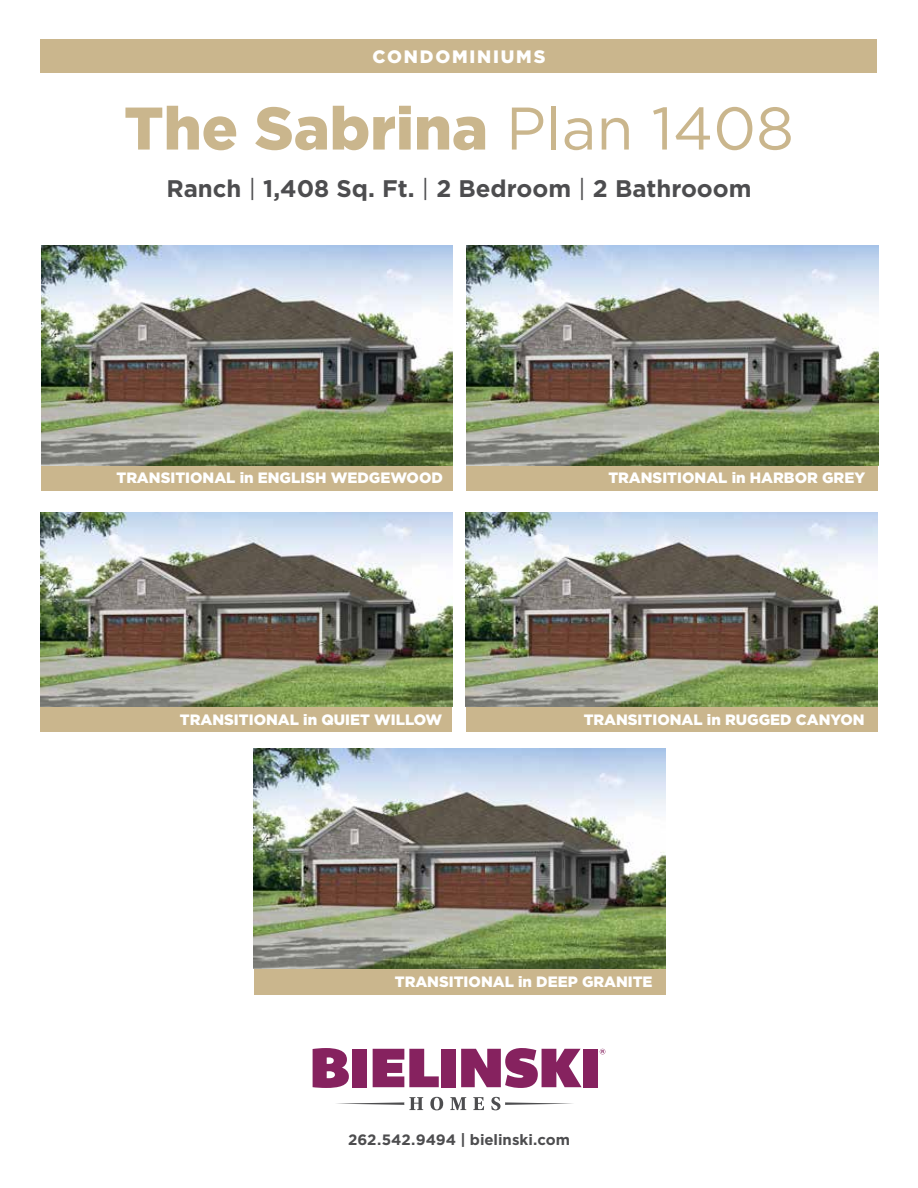
<style>
.page{position:relative;width:918px;height:1188px;background:#fff}
.page>*{position:absolute;margin:0;border:0;box-sizing:border-box;transform-origin:0 0}
.t1{font:900 60px "Gotham HTF";color:#cab68d}
.t2{font:700 24px "Gotham HTF";color:#4d4d4f}
.t3{font:900 18px "Gotham HTF";letter-spacing:.1em;color:#fff}
.t4{font:900 15px "Gotham HTF";color:#fff}
.t5{font:700 15px "Gotham HTF";color:#4d4d4f}
.s1{font-weight:400}
</style>
<div class="page">
<div style="left:466px;top:707px;width:412px;height:25px;background:#cab68d"></div>
<div style="left:40px;top:707px;width:412px;height:25px;background:#cab68d"></div>
<svg style="left:313px;top:1048px;width:36px;height:40px"></svg>
<div style="left:352px;top:1049px;width:15px;height:38px;background:#86225f"></div>
<svg style="left:373px;top:1049px;width:66px;height:38px"></svg>
<div style="left:441px;top:1049px;width:15px;height:38px;background:#86225f"></div>
<svg style="left:461px;top:1048px;width:121px;height:40px"></svg>
<div style="left:583px;top:1049px;width:15px;height:38px;background:#86225f"></div>
<svg style="left:336px;top:1097px;width:87px;height:13px"></svg>
<svg style="left:430px;top:1097px;width:13px;height:13px"></svg>
<svg style="left:450px;top:1097px;width:16px;height:13px"></svg>
<svg style="left:473px;top:1097px;width:11px;height:13px"></svg>
<svg style="left:491px;top:1097px;width:82px;height:13px"></svg>
<svg style="left:600px;top:1049px;width:5px;height:5px"></svg>
<div style="left:40px;top:39px;width:838px;height:34px;background:#cab68d"></div>
<div style="left:466px;top:465px;width:412px;height:26px;background:#cab68d"></div>
<div style="left:254px;top:969px;width:412px;height:25px;background:#cab68d"></div>
<div style="left:41px;top:465px;width:412px;height:26px;background:#cab68d"></div>
<img style="left:466px;top:245px;width:412px;height:220px">
<img style="left:41px;top:245px;width:412px;height:220px">
<img style="left:40px;top:512px;width:412px;height:195px">
<img style="left:466px;top:512px;width:412px;height:195px">
<img style="left:254px;top:749px;width:412px;height:220px">
<p class="t3" style="left:373px;top:47px;width:174px">CONDOMINIUMS</p>
<h1 class="t1" style="left:124px;top:94px;width:671px">The Sabrina <span class="s1">Plan 1408</span></h1>
<h2 class="t2" style="left:166px;top:175px;width:587px">Ranch <span class="s1">|</span> 1,408 Sq. Ft. <span class="s1">|</span> 2 Bedroom <span class="s1">|</span> 2 Bathrooom</h2>
<p class="t4" style="left:116px;top:469px;width:328px">TRANSITIONAL in ENGLISH WEDGEWOOD</p>
<p class="t4" style="left:608px;top:469px;width:258px">TRANSITIONAL in HARBOR GREY</p>
<p class="t4" style="left:180px;top:711px;width:264px">TRANSITIONAL in QUIET WILLOW</p>
<p class="t4" style="left:584px;top:711px;width:282px">TRANSITIONAL in RUGGED CANYON</p>
<p class="t4" style="left:395px;top:973px;width:259px">TRANSITIONAL in DEEP GRANITE</p>
<p class="t5" style="left:348px;top:1131px;width:223px">262.542.9494 | bielinski.com</p>
</div>
